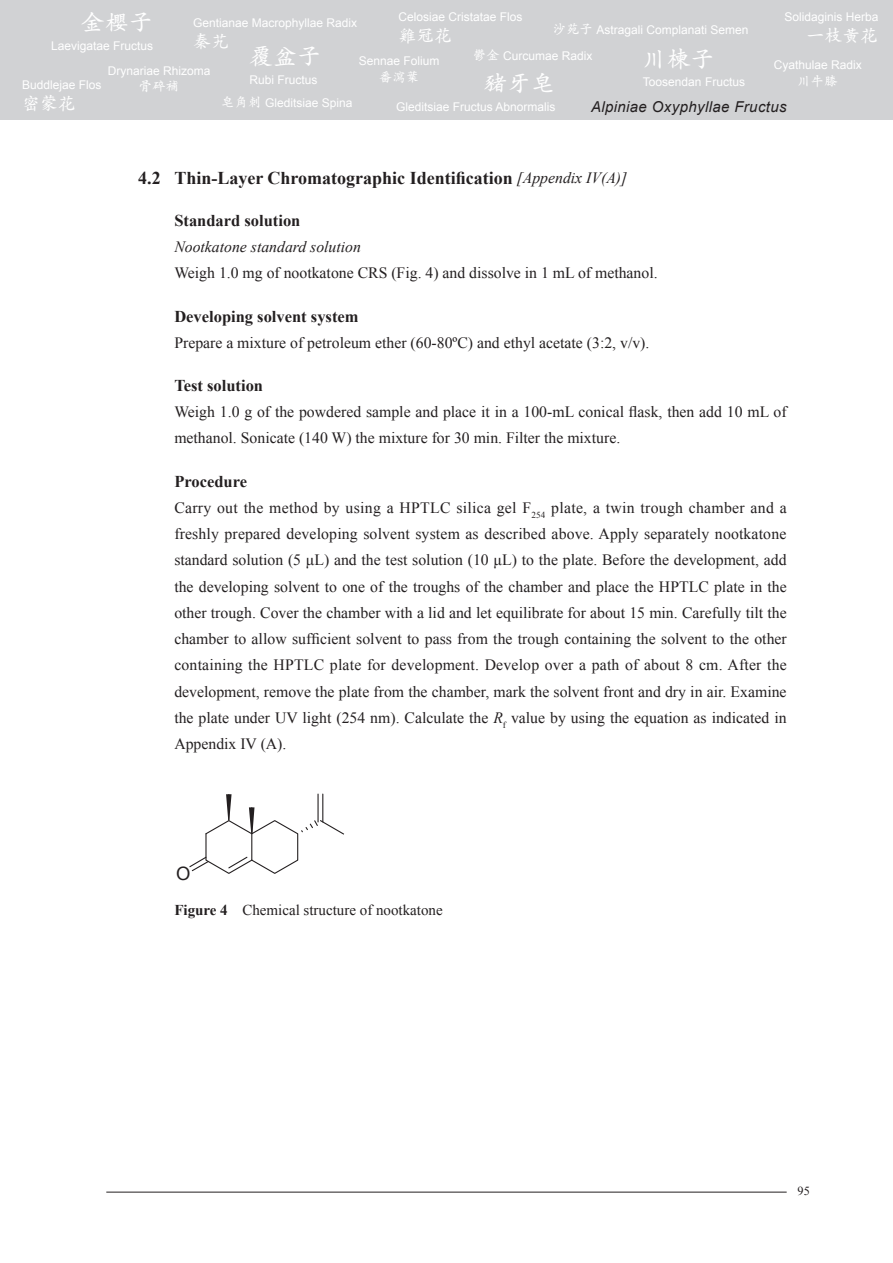
<style>
.page{position:relative;width:893px;height:1263px;background:#fff}
.page>*{position:absolute;margin:0;border:0;box-sizing:border-box;transform-origin:0 0}
.t1{font:600 24px "M Kai HK";color:#fff}
.t2{font:18.45px "Arial";color:#231f20}
.t3{font:700 18px "Times New Roman";color:#231f20}
.t4{font:600 18px "M Kai HK";color:#fff}
.t5{font:700 16.5px "Times New Roman";color:#231f20}
.t6{font:15.75px/26.2px "Times New Roman";color:#231f20}
.t7{font:italic 15.75px "Times New Roman";color:#231f20}
.t8{font:15px "Times New Roman";color:#231f20}
.t9{font:italic 15px "Arial";letter-spacing:.025em;color:#231f20}
.t10{font:600 13.5px "M Kai HK";color:#fff}
.t11{font:12.3px "Times New Roman";color:#231f20}
.t12{font:12px "Arial";color:#fff}
.s1{font-family:"M Kai HK";font-weight:600;font-size:13.5px}
.s2{font-weight:400;font-style:italic;font-size:15.75px}
.s3{font-style:italic}
.s4{font-weight:700}
</style>
<div class="page">
<hr style="left:106px;top:1192px;width:681px;height:1px;background:#231f20">
<div style="left:0;top:0;width:893px;height:119px;background:#d1d2d4"></div>
<svg style="left:189px;top:794px;width:155px;height:80px"></svg>
<h1 class="t1" style="left:81px;top:6px;width:73px">金櫻子</h1>
<p class="t12" style="left:51px;top:38px;width:104px">Laevigatae Fructus</p>
<p class="t12" style="left:398px;top:9px;width:126px">Celosiae Cristatae Flos</p>
<p class="t4" style="left:398px;top:22px;width:55px">雞冠花</p>
<p class="t12" style="left:784px;top:9px;width:96px">Solidaginis Herba</p>
<p class="t4" style="left:807px;top:23px;width:73px">一枝黃花</p>
<p class="t12" style="left:193px;top:15px;width:166px">Gentianae Macrophyllae Radix</p>
<p class="t4" style="left:193px;top:29px;width:37px">秦艽</p>
<p class="t12" style="left:553px;top:22px;width:197px"><span class="s1">沙苑子</span> Astragali Complanati Semen</p>
<h1 class="t1" style="left:250px;top:39px;width:73px">覆盆子</h1>
<p class="t12" style="left:250px;top:72px;width:70px">Rubi Fructus</p>
<h1 class="t1" style="left:643px;top:42px;width:73px">川楝子</h1>
<p class="t12" style="left:473px;top:48px;width:121px"><span class="s1">鬱金</span> Curcumae Radix</p>
<p class="t12" style="left:359px;top:53px;width:82px">Sennae Folium</p>
<p class="t10" style="left:379px;top:68px;width:42px">番瀉葉</p>
<p class="t12" style="left:774px;top:57px;width:90px">Cyathulae Radix</p>
<p class="t10" style="left:797px;top:71px;width:42px">川牛膝</p>
<p class="t12" style="left:108px;top:62px;width:104px">Drynariae Rhizoma</p>
<p class="t10" style="left:139px;top:77px;width:42px">骨碎補</p>
<h1 class="t1" style="left:483px;top:66px;width:73px">豬牙皂</h1>
<p class="t12" style="left:396px;top:99px;width:161px">Gleditsiae Fructus Abnormalis</p>
<p class="t12" style="left:22px;top:77px;width:81px">Buddlejae Flos</p>
<p class="t12" style="left:643px;top:74px;width:104px">Toosendan Fructus</p>
<p class="t4" style="left:22px;top:91px;width:55px">密蒙花</p>
<p class="t12" style="left:221px;top:95px;width:133px"><span class="s1">皂角刺</span> Gleditsiae Spina</p>
<p class="t9" style="left:591px;top:97px;width:197px">Alpiniae Oxyphyllae Fructus</p>
<p class="t3" style="left:138px;top:166px;width:491px">4.2 Thin-Layer Chromatographic Identification <span class="s2">[Appendix IV(A)]</span></p>
<p class="t5" style="left:174px;top:209px;width:128px">Standard solution</p>
<p class="t7" style="left:174px;top:236px;width:188px">Nootkatone standard solution</p>
<p class="t6" style="left:174px;top:259px;width:485px">Weigh 1.0 mg of nootkatone CRS (Fig. 4) and dissolve in 1 mL of methanol.</p>
<p class="t5" style="left:174px;top:305px;width:186px">Developing solvent system</p>
<p class="t6" style="left:174px;top:329px;width:477px">Prepare a mixture of petroleum ether (60-80ºC) and ethyl acetate (3:2, v/v).</p>
<p class="t5" style="left:174px;top:374px;width:90px">Test solution</p>
<p class="t6" style="left:174px;top:398px;width:614px">Weigh 1.0 g of the powdered sample and place it in a 100-mL conical flask, then add 10 mL of methanol. Sonicate (140 W) the mixture for 30 min. Filter the mixture.</p>
<p class="t5" style="left:174px;top:470px;width:74px">Procedure</p>
<p class="t6" style="left:174px;top:494px;width:614px;text-align:justify">Carry out the method by using a HPTLC silica gel F<sub>254</sub> plate, a twin trough chamber and a freshly prepared developing solvent system as described above. Apply separately nootkatone standard solution (5 μL) and the test solution (10 μL) to the plate. Before the development, add the developing solvent to one of the troughs of the chamber and place the HPTLC plate in the other trough. Cover the chamber with a lid and let equilibrate for about 15 min. Carefully tilt the chamber to allow sufficient solvent to pass from the trough containing the solvent to the other containing the HPTLC plate for development. Develop over a path of about 8 cm. After the development, remove the plate from the chamber, mark the solvent front and dry in air. Examine the plate under UV light (254 nm). Calculate the <span class="s3">R</span><sub>f</sub> value by using the equation as indicated in Appendix IV (A).</p>
<p class="t2" style="left:176px;top:862px;width:16px">O</p>
<p class="t8" style="left:174px;top:900px;width:270px"><span class="s4">Figure 4</span> Chemical structure of nootkatone</p>
<p class="t11" style="left:797px;top:1182px;width:14px">95</p>
</div>
